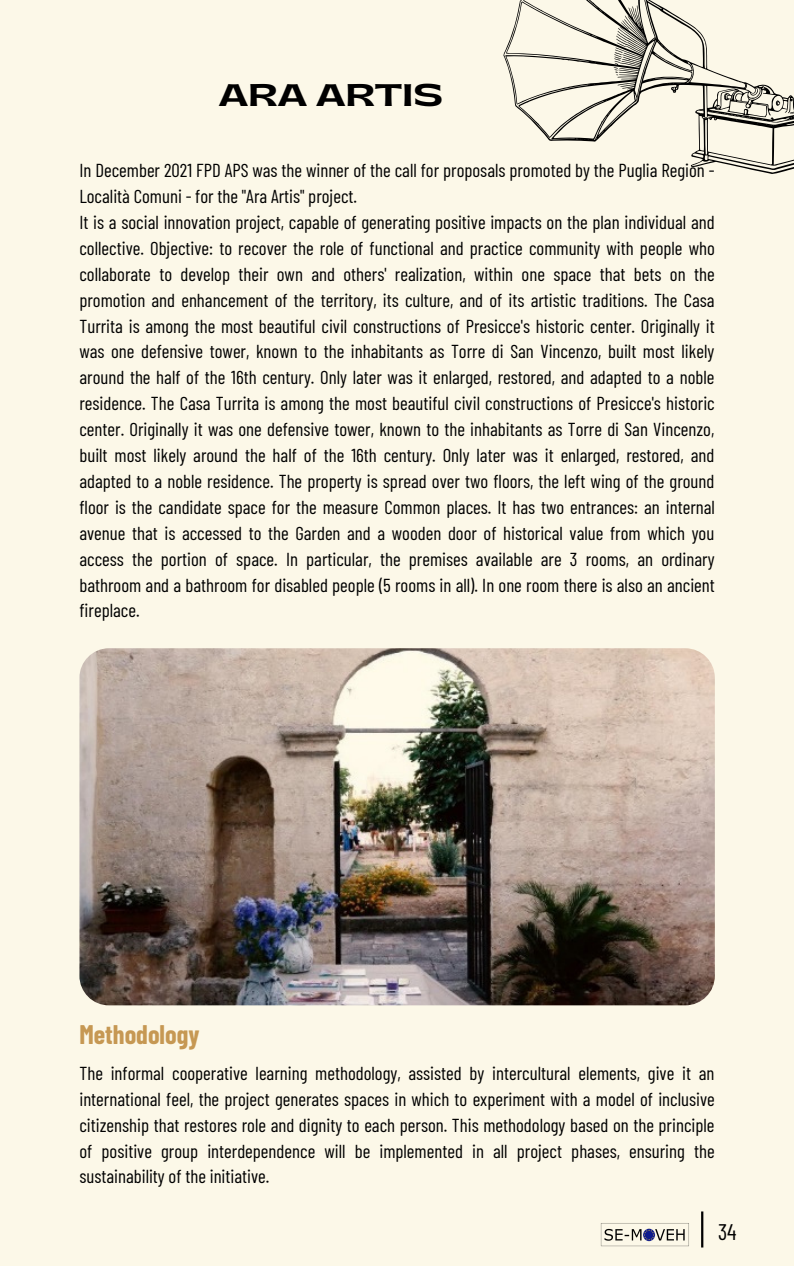
<style>
.page{position:relative;width:794px;height:1266px;background:#fff}
.page>*{position:absolute;margin:0;border:0;box-sizing:border-box;transform-origin:0 0}
.t1{font:800 29.25px "Gatwick";color:#000}
.t2{font:700 26.25px "Barlow Condensed";color:#c69853}
.t3{font:22.5px "Barlow Condensed";color:#000}
.t4{font:18.75px/25.9px "Barlow Condensed";color:#000}
</style>
<div class="page">
<div style="left:0;top:0;width:793px;height:1266px;background:#fcf8e8"></div>
<svg style="left:503px;top:0;width:290px;height:174px"></svg>
<img style="left:79px;top:648px;width:635px;height:357px;border-radius:30px">
<img style="left:600px;top:1223px;width:89px;height:23px">
<hr style="left:700px;top:1211px;width:3px;height:36px;background:#000">
<h1 class="t1" style="left:219px;top:81px;width:226px">ARA ARTIS</h1>
<p class="t4" style="left:79px;top:157px;width:636px">In December 2021 FPD APS was the winner of the call for proposals promoted by the Puglia Region - Località Comuni - for the "Ara Artis" project.<br>It is a social innovation project, capable of generating positive impacts on the plan individual and collective. Objective: to recover the role of functional and practice community with people who collaborate to develop their own and others' realization, within one space that bets on the promotion and enhancement of the territory, its culture, and of its artistic traditions. The Casa Turrita is among the most beautiful civil constructions of Presicce's historic center. Originally it was one defensive tower, known to the inhabitants as Torre di San Vincenzo, built most likely around the half of the 16th century. Only later was it enlarged, restored, and adapted to a noble residence. The Casa Turrita is among the most beautiful civil constructions of Presicce's historic center. Originally it was one defensive tower, known to the inhabitants as Torre di San Vincenzo, built most likely around the half of the 16th century. Only later was it enlarged, restored, and adapted to a noble residence. The property is spread over two floors, the left wing of the ground floor is the candidate space for the measure Common places. It has two entrances: an internal avenue that is accessed to the Garden and a wooden door of historical value from which you access the portion of space. In particular, the premises available are 3 rooms, an ordinary bathroom and a bathroom for disabled people (5 rooms in all). In one room there is also an ancient fireplace.</p>
<h2 class="t2" style="left:79px;top:1017px;width:121px">Methodology</h2>
<p class="t4" style="left:79px;top:1059px;width:636px;text-align:justify">The informal cooperative learning methodology, assisted by intercultural elements, give it an international feel, the project generates spaces in which to experiment with a model of inclusive citizenship that restores role and dignity to each person. This methodology based on the principle of positive group interdependence will be implemented in all project phases, ensuring the sustainability of the initiative.</p>
<p class="t3" style="left:717px;top:1218px;width:20px">34</p>
</div>
